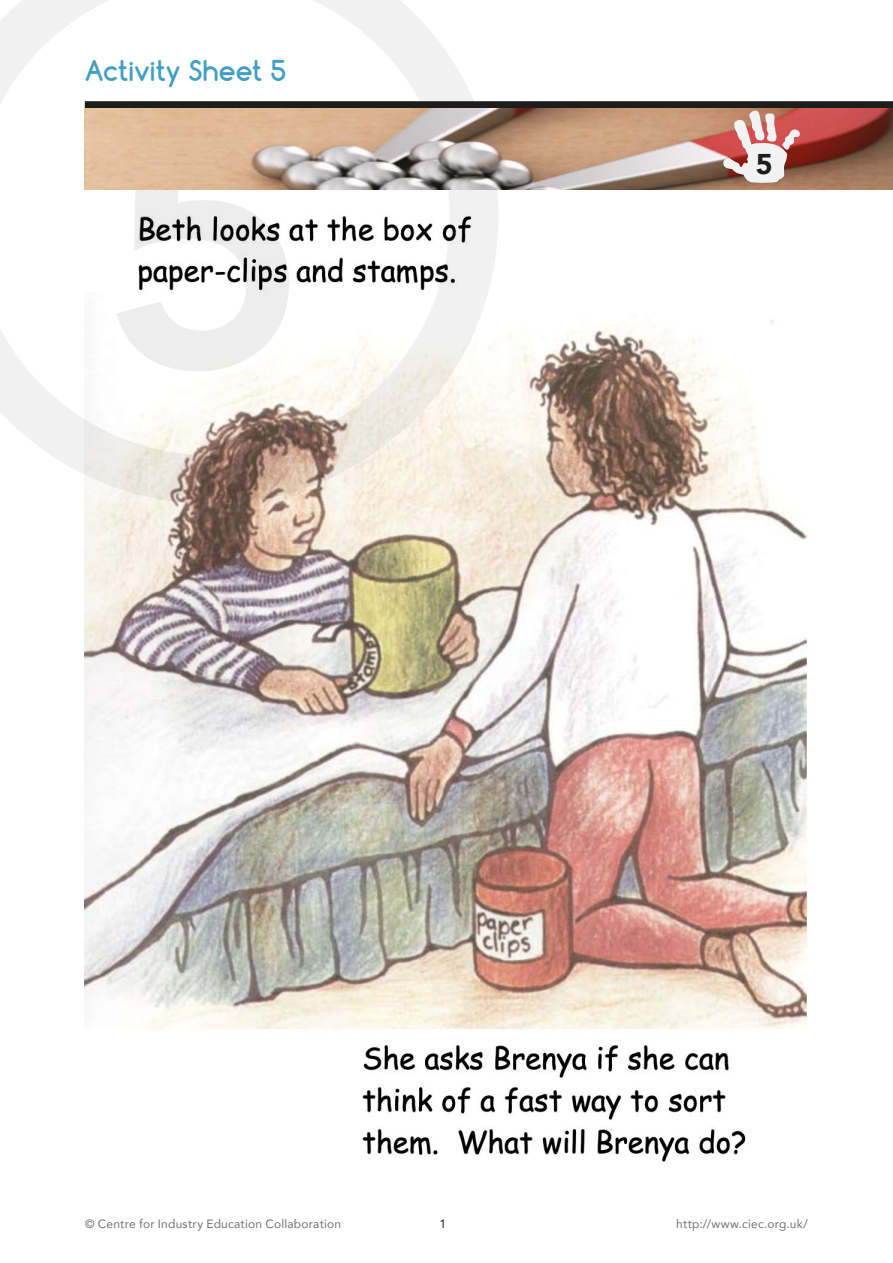
<style>
.page{position:relative;width:893px;height:1263px;background:#fff}
.page>*{position:absolute;margin:0;border:0;box-sizing:border-box;transform-origin:0 0}
.t1{font:900 28.5px "Avenir";color:#1d1d1b}
.t2{font:700 27px "Comfortaa";letter-spacing:-.01em;color:#419fc4}
.t3{font:12px "Avenir";letter-spacing:.015em;color:#707070}
.t4{font:12px "Avenir";color:#1d1d1b}
</style>
<div class="page">
<svg style="left:0;top:0;width:498px;height:504px"></svg>
<div style="left:85px;top:101px;width:808px;height:7px;background:#1d1d1b"></div>
<img style="left:85px;top:108px;width:808px;height:81px">
<svg style="left:722px;top:110px;width:79px;height:73px"></svg>
<img style="left:85px;top:191px;width:723px;height:971px">
<h2 class="t2" style="left:85px;top:53px;width:203px">Activity Sheet 5</h2>
<h1 class="t1" style="left:756px;top:139px;width:18px">5</h1>
<p class="t3" style="left:85px;top:1214px;width:258px">© Centre for Industry Education Collaboration</p>
<p class="t4" style="left:440px;top:1214px;width:8px">1</p>
<p class="t3" style="left:676px;top:1214px;width:133px">http://www.ciec.org.uk/</p>
</div>
